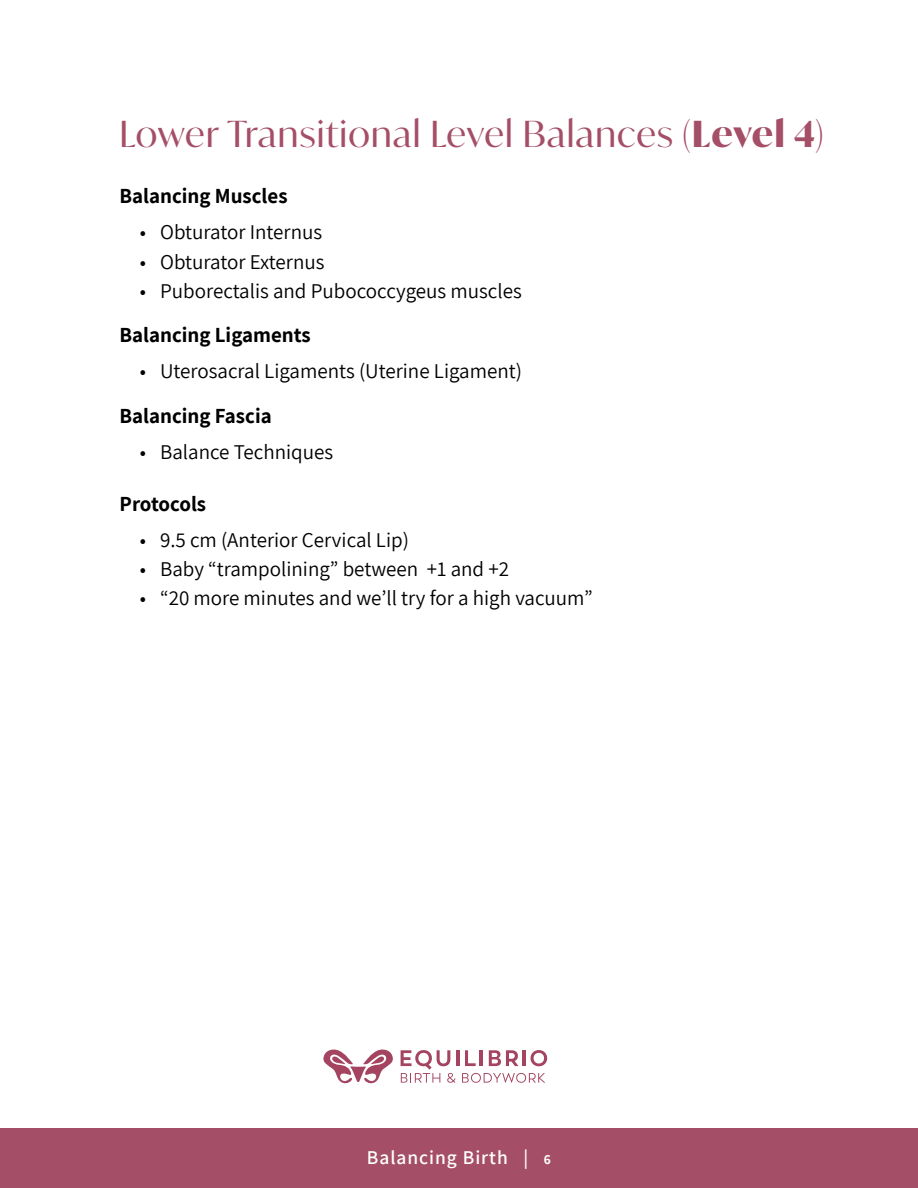
<style>
.page{position:relative;width:918px;height:1188px;background:#fff}
.page>*{position:absolute;margin:0;border:0;box-sizing:border-box;transform-origin:0 0}
.t1{font:36px "Ivy Mode";letter-spacing:.035em;color:#a54e67}
.t2{font:21px "Assistant";color:#000}
.t3{font:700 21px "Assistant";color:#000}
.t4{font:600 19.5px "Assistant";letter-spacing:.05em;color:#fff}
.s1{font-weight:700}
.s2{font-weight:700;font-size:13.5px}
</style>
<div class="page">
<div style="left:0;top:1128px;width:918px;height:60px;background:#a54e67"></div>
<hr style="left:456px;top:1050px;width:3px;height:16px;background:#a44460">
<svg style="left:465px;top:1050px;width:11px;height:16px"></svg>
<hr style="left:480px;top:1050px;width:3px;height:16px;background:#a44460">
<svg style="left:489px;top:1050px;width:29px;height:16px"></svg>
<hr style="left:523px;top:1050px;width:3px;height:16px;background:#a44460">
<svg style="left:531px;top:1050px;width:16px;height:16px"></svg>
<svg style="left:401px;top:1050px;width:55px;height:33px"></svg>
<svg style="left:462px;top:1073px;width:83px;height:10px"></svg>
<svg style="left:323px;top:1049px;width:70px;height:35px"></svg>
<h1 class="t1" style="left:120px;top:110px;width:705px">Lower Transitional Level Balances <span class="s1">(Level 4)</span></h1>
<p class="t3" style="left:120px;top:182px;width:169px">Balancing Muscles</p>
<p class="t2" style="left:140px;top:218px;width:184px">• Obturator Internus</p>
<p class="t2" style="left:140px;top:247px;width:186px">• Obturator Externus</p>
<p class="t2" style="left:140px;top:276px;width:383px">• Puborectalis and Pubococcygeus muscles</p>
<p class="t3" style="left:120px;top:320px;width:193px">Balancing Ligaments</p>
<p class="t2" style="left:140px;top:356px;width:384px">• Uterosacral Ligaments (Uterine Ligament)</p>
<p class="t3" style="left:120px;top:401px;width:154px">Balancing Fascia</p>
<p class="t2" style="left:140px;top:437px;width:195px">• Balance Techniques</p>
<p class="t3" style="left:120px;top:489px;width:88px">Protocols</p>
<p class="t2" style="left:140px;top:525px;width:271px">• 9.5 cm (Anterior Cervical Lip)</p>
<p class="t2" style="left:140px;top:554px;width:371px">• Baby “trampolining” between +1 and +2</p>
<p class="t2" style="left:140px;top:584px;width:454px">• “20 more minutes and we’ll try for a high vacuum”</p>
<p class="t4" style="left:367px;top:1144px;width:186px">Balancing Birth | <span class="s2">6</span></p>
</div>
